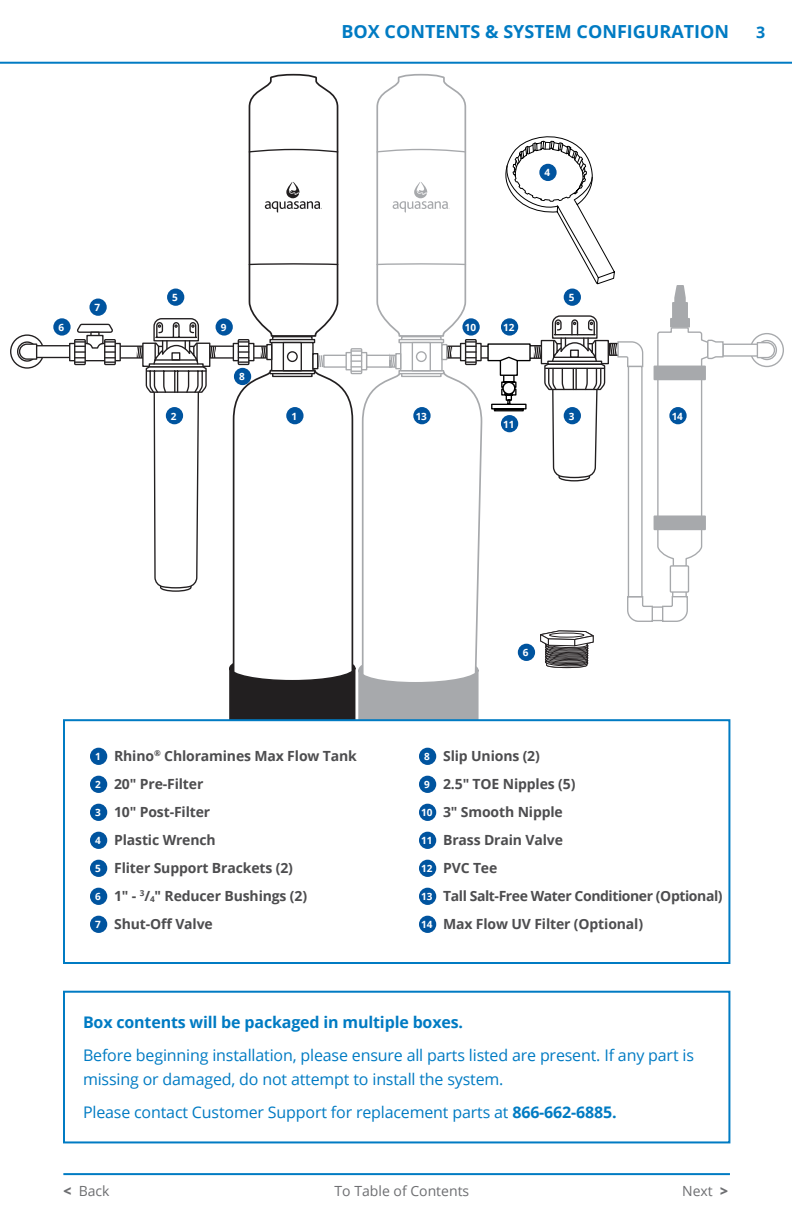
<style>
.page{position:relative;width:792px;height:1224px;background:#fff}
.page>*{position:absolute;margin:0;border:0;box-sizing:border-box;transform-origin:0 0}
.t1{font:700 18px "Open Sans";color:#007bc3}
.t2{font:16px/24px "Open Sans";letter-spacing:-.01em;color:#007bc3}
.t3{font:700 16px "Open Sans";letter-spacing:-.01em;color:#007bc3}
.t4{font:700 14px/28px "Open Sans";letter-spacing:-.01em;color:#4d4d4f}
.t5{font:14px "Open Sans";color:#6d6e71}
.t6{font:700 10px "Open Sans";letter-spacing:-.01em;color:#fff}
.s1{font-size:10px;color:#fff}
.s2{font-size:8.2px}
.s3{font-weight:700}
.s4{font-weight:800}
</style>
<div class="page">
<hr style="left:0;top:62px;width:792px;height:2px;background:#007bc3">
<svg style="left:540px;top:630px;width:54px;height:38px"></svg>
<div style="left:548px;top:639px;width:27px;height:7px;background:#fff"></div>
<div style="left:548px;top:639px;width:27px;height:7px;border:1px solid #231f20"></div>
<svg style="left:550px;top:633px;width:34px;height:4px"></svg>
<div style="left:549px;top:633px;width:35px;height:5px;border:1px solid #231f20;border-radius:50%"></div>
<svg style="left:11px;top:335px;width:33px;height:33px"></svg>
<div style="left:10px;top:334px;width:34px;height:35px;border:1px solid #221f20;border-radius:50%"></div>
<div style="left:17px;top:341px;width:20px;height:21px;border:1px solid #221f20;border-radius:50%"></div>
<svg style="left:479px;top:402px;width:4px;height:158px"></svg>
<div style="left:208px;top:346px;width:43px;height:13px;background:#fff;border:1px solid #221f20"></div>
<div style="left:115px;top:346px;width:30px;height:13px;background:#fff;border:1px solid #221f20"></div>
<div style="left:750px;top:333px;width:34px;height:34px;border:1px solid #a7a9ac;border-radius:50%"></div>
<div style="left:757px;top:340px;width:20px;height:20px;border:1px solid #a7a9ac;border-radius:50%"></div>
<div style="left:473px;top:346px;width:20px;height:13px;background:#fff;border:1px solid #221f20"></div>
<div style="left:460px;top:343px;width:22px;height:18px;background:#fff;border:1px solid #221f20"></div>
<svg style="left:153px;top:394px;width:47px;height:782px"></svg>
<svg style="left:136px;top:318px;width:80px;height:76px"></svg>
<div style="left:69px;top:343px;width:52px;height:18px;background:#fff;border:1px solid #221f20"></div>
<div style="left:104px;top:339px;width:12px;height:26px;border:1px solid #221f20"></div>
<div style="left:74px;top:339px;width:12px;height:26px;border:1px solid #221f20"></div>
<svg style="left:18px;top:323px;width:97px;height:40px"></svg>
<svg style="left:228px;top:73px;width:251px;height:646px"></svg>
<svg style="left:487px;top:136px;width:289px;height:486px"></svg>
<div style="left:63px;top:719px;width:667px;height:245px;background:#fff;border:2px solid #007bc3"></div>
<div style="left:63px;top:991px;width:667px;height:152px;border:2px solid #007bc3"></div>
<hr style="left:63px;top:1173px;width:667px;height:2px;background:#007bc3">
<div style="left:90px;top:748px;width:17px;height:17px;background:#00549f;border-radius:50%"></div>
<div style="left:90px;top:776px;width:17px;height:17px;background:#00549f;border-radius:50%"></div>
<div style="left:90px;top:804px;width:17px;height:17px;background:#00549f;border-radius:50%"></div>
<div style="left:90px;top:832px;width:17px;height:17px;background:#00549f;border-radius:50%"></div>
<div style="left:90px;top:860px;width:17px;height:17px;background:#00549f;border-radius:50%"></div>
<div style="left:90px;top:888px;width:17px;height:17px;background:#00549f;border-radius:50%"></div>
<div style="left:90px;top:916px;width:17px;height:17px;background:#00549f;border-radius:50%"></div>
<div style="left:419px;top:748px;width:17px;height:17px;background:#00549f;border-radius:50%"></div>
<div style="left:419px;top:776px;width:17px;height:17px;background:#00549f;border-radius:50%"></div>
<div style="left:419px;top:804px;width:17px;height:17px;background:#00549f;border-radius:50%"></div>
<div style="left:419px;top:832px;width:17px;height:17px;background:#00549f;border-radius:50%"></div>
<div style="left:419px;top:860px;width:17px;height:17px;background:#00549f;border-radius:50%"></div>
<div style="left:419px;top:888px;width:17px;height:17px;background:#00549f;border-radius:50%"></div>
<div style="left:419px;top:916px;width:17px;height:17px;background:#00549f;border-radius:50%"></div>
<div style="left:89px;top:299px;width:18px;height:17px;background:#00549f;border-radius:50%"></div>
<div style="left:564px;top:407px;width:17px;height:17px;background:#00549f;border-radius:50%"></div>
<div style="left:234px;top:368px;width:17px;height:17px;background:#00549f;border-radius:50%"></div>
<div style="left:286px;top:407px;width:18px;height:17px;background:#00549f;border-radius:50%"></div>
<div style="left:413px;top:407px;width:18px;height:17px;background:#00549f;border-radius:50%"></div>
<div style="left:53px;top:318px;width:18px;height:18px;background:#00549f;border-radius:50%"></div>
<div style="left:669px;top:407px;width:18px;height:17px;background:#00549f;border-radius:50%"></div>
<div style="left:518px;top:644px;width:17px;height:17px;background:#00549f;border-radius:50%"></div>
<div style="left:539px;top:164px;width:18px;height:17px;background:#00549f;border-radius:50%"></div>
<div style="left:462px;top:318px;width:18px;height:18px;background:#00549f;border-radius:50%"></div>
<div style="left:167px;top:289px;width:17px;height:17px;background:#00549f;border-radius:50%"></div>
<div style="left:501px;top:415px;width:17px;height:17px;background:#00549f;border-radius:50%"></div>
<div style="left:166px;top:407px;width:17px;height:17px;background:#00549f;border-radius:50%"></div>
<div style="left:216px;top:318px;width:17px;height:18px;background:#00549f;border-radius:50%"></div>
<div style="left:564px;top:289px;width:17px;height:17px;background:#00549f;border-radius:50%"></div>
<div style="left:501px;top:318px;width:17px;height:18px;background:#00549f;border-radius:50%"></div>
<p class="t1" style="left:342px;top:19px;width:389px">BOX CONTENTS &amp; SYSTEM CONFIGURATION</p>
<p class="t3" style="left:756px;top:20px;width:11px">3</p>
<p class="t6" style="left:58px;top:320px;width:7px">6</p>
<p class="t6" style="left:95px;top:300px;width:7px">7</p>
<p class="t6" style="left:172px;top:290px;width:7px">5</p>
<p class="t6" style="left:171px;top:409px;width:7px">2</p>
<p class="t6" style="left:221px;top:320px;width:7px">9</p>
<p class="t6" style="left:239px;top:370px;width:7px">8</p>
<p class="t6" style="left:544px;top:166px;width:7px">4</p>
<p class="t6" style="left:291px;top:409px;width:7px">1</p>
<p class="t6" style="left:416px;top:409px;width:13px">13</p>
<p class="t6" style="left:465px;top:320px;width:13px">10</p>
<p class="t6" style="left:503px;top:320px;width:13px">12</p>
<p class="t6" style="left:503px;top:417px;width:13px">11</p>
<p class="t6" style="left:569px;top:290px;width:7px">5</p>
<p class="t6" style="left:569px;top:409px;width:7px">3</p>
<p class="t6" style="left:672px;top:409px;width:13px">14</p>
<p class="t6" style="left:523px;top:645px;width:7px">6</p>
<p class="t4" style="left:95px;top:742px;width:263px"><span class="s1">1</span> Rhino<sup>®</sup> Chloramines Max Flow Tank<br><span class="s1">2</span> 20" Pre-Filter<br><span class="s1">3</span> 10" Post-Filter<br><span class="s1">4</span> Plastic Wrench<br><span class="s1">5</span> Fliter Support Brackets (2)<br><span class="s1">6</span> 1" - <sup>3</sup>/<span class="s2">4</span>" Reducer Bushings (2)<br><span class="s1">7</span> Shut-Off Valve</p>
<p class="t4" style="left:421px;top:742px;width:303px"><span class="s1">8</span> Slip Unions (2)<br><span class="s1">9</span> 2.5" TOE Nipples (5)<br><span class="s1">10</span> 3" Smooth Nipple<br><span class="s1">11</span> Brass Drain Valve<br><span class="s1">12</span> PVC Tee<br><span class="s1">13</span> Tall Salt-Free Water Conditioner (Optional)<br><span class="s1">14</span> Max Flow UV Filter (Optional)</p>
<p class="t3" style="left:83px;top:1011px;width:382px">Box contents will be packaged in multiple boxes.</p>
<p class="t2" style="left:83px;top:1043px;width:613px">Before beginning installation, please ensure all parts listed are present. If any part is missing or damaged, do not attempt to install the system.</p>
<p class="t2" style="left:83px;top:1100px;width:535px">Please contact Customer Support for replacement parts at <span class="s3">866-662-6885.</span></p>
<p class="t5" style="left:64px;top:1181px;width:48px"><span class="s4">&lt;</span> Back</p>
<p class="t5" style="left:335px;top:1181px;width:136px">To Table of Contents</p>
<p class="t5" style="left:682px;top:1181px;width:47px">Next <span class="s4">&gt;</span></p>
</div>
